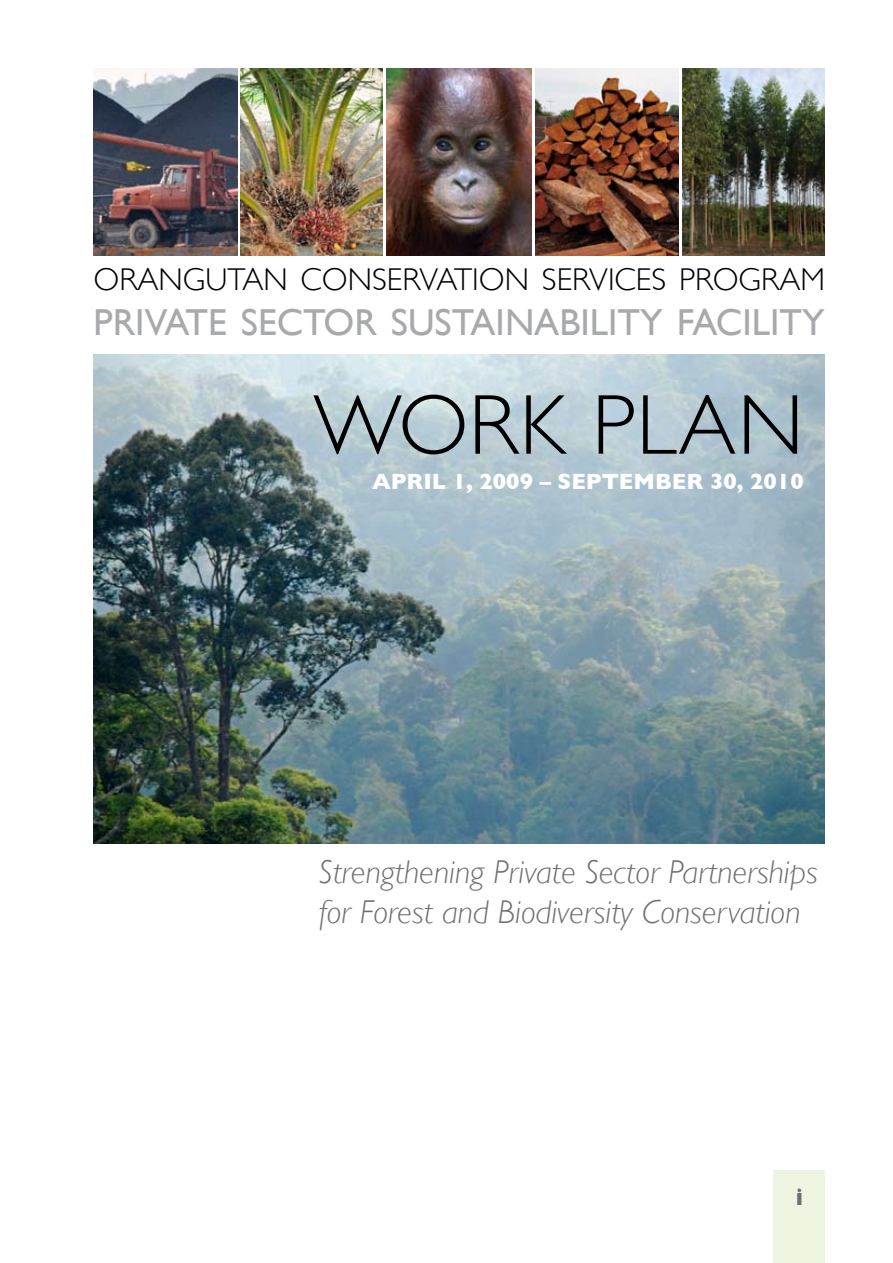
<style>
.page{position:relative;width:893px;height:1263px;background:#fff}
.page>*{position:absolute;margin:0;border:0;box-sizing:border-box;transform-origin:0 0}
.t1{font:300 85.5px "Gill Sans";letter-spacing:.015em;color:#000}
.t2{font:37.5px "Gill Sans";color:#a7a9ac}
.t3{font:italic 300 33px/39.6px "Gill Sans";color:#6d6f71}
.t4{font:300 31.5px "Gill Sans";color:#000}
.t5{font:700 24px "Gill Sans";color:#6d6f71}
.t6{font:700 22.5px "Gill Sans";color:#fff}
</style>
<div class="page">
<div style="left:774px;top:1170px;width:51px;height:93px;background:#edf4df"></div>
<img style="left:94px;top:354px;width:731px;height:489px">
<img style="left:94px;top:68px;width:143px;height:187px">
<img style="left:536px;top:68px;width:143px;height:187px">
<img style="left:682px;top:68px;width:143px;height:187px">
<img style="left:240px;top:68px;width:143px;height:187px">
<img style="left:387px;top:68px;width:145px;height:187px">
<p class="t4" style="left:94px;top:261px;width:733px">ORANGUTAN CONSERVATION SERVICES PROGRAM</p>
<p class="t2" style="left:94px;top:300px;width:733px">PRIVATE SECTOR SUSTAINABILITY FACILITY</p>
<h1 class="t1" style="left:314px;top:375px;width:492px">WORK PLAN</h1>
<p class="t6" style="left:372px;top:468px;width:433px">APRIL 1, 2009 – SEPTEMBER 30, 2010</p>
<p class="t3" style="left:319px;top:852px;width:501px">Strengthening Private Sector Partnerships for Forest and Biodiversity Conservation</p>
<p class="t5" style="left:796px;top:1182px;width:9px">i</p>
</div>
